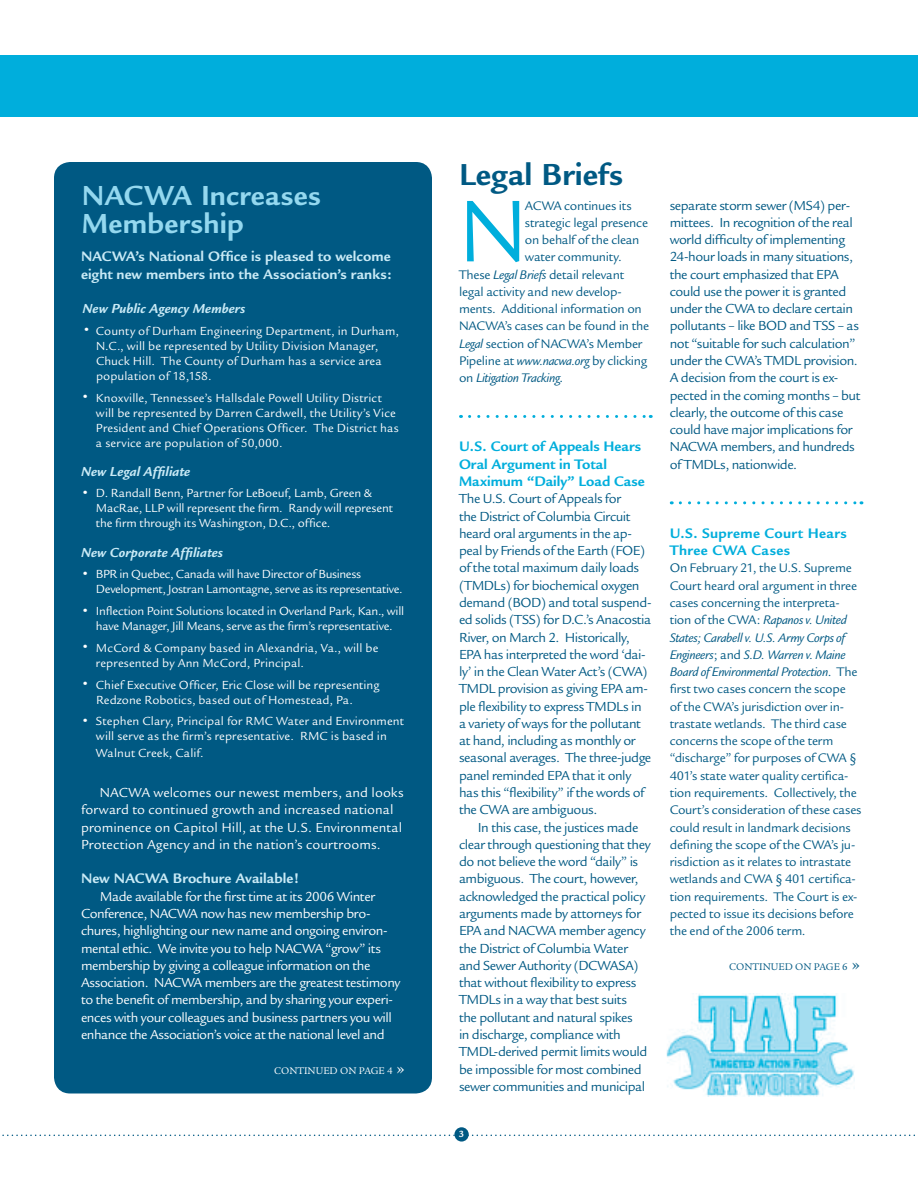
<style>
.page{position:relative;width:918px;height:1188px;background:#fff}
.page>*{position:absolute;margin:0;border:0;box-sizing:border-box;transform-origin:0 0}
.t1{font:95.25px "Legacy Sans";color:#00aedc}
.t2{font:700 33px "Legacy Sans";color:#005983}
.t3{font:700 30px/28.5px "Legacy Sans";letter-spacing:.005em;color:#94d8ef}
.t4{font:700 15px/17.2px "Legacy Sans";letter-spacing:.005em;color:#c9eaf6}
.t5{font:700 15px/17.2px "Legacy Sans";color:#00aedc}
.t6{font:700 15px/17.2px "Legacy Sans";letter-spacing:.025em;color:#00aedc}
.t7{font:14.25px/17.2px "Legacy Sans";letter-spacing:-.03em;color:#005983}
.t8{font:14.25px/17.2px "Legacy Sans";letter-spacing:-.025em;color:#fff}
.t9{font:14.25px/17.2px "Legacy Sans";letter-spacing:.005em;color:#fff}
.t10{font:italic 700 14.25px "Legacy Sans";letter-spacing:.005em;color:#c9eaf6}
.t11{font:13.5px/17.2px "Legacy Sans";letter-spacing:-.015em;color:#005983}
.t12{font:italic 13.5px "Legacy Sans";letter-spacing:-.025em;color:#005983}
.t13{font:12.75px/15px "Legacy Sans";letter-spacing:.005em;color:#fff}
.t14{font:12.75px/15px "Legacy Sans";letter-spacing:-.015em;color:#fff;text-align:center}
.t15{font:12.75px/15px "Legacy Sans";letter-spacing:-.025em;color:#fff}
.t16{font:10.5px "Legacy Serif";color:#005983}
.t17{font:10.5px "Legacy Serif";color:#fff}
.t18{font:700 9.75px "Legacy Sans";color:#fff}
.s1{font-size:30px}
.s2{font-size:18px}
.s3{font-style:italic}
.s4{font-style:normal}
.s5{font-family:"Legacy Serif";font-style:normal}
</style>
<div class="page">
<div style="left:0;top:55px;width:918px;height:62px;background:#00aedc"></div>
<svg style="left:2px;top:1135px;width:913px;height:1px"></svg>
<div style="left:454px;top:1127px;width:15px;height:15px;background:#005983;border-radius:50%"></div>
<svg style="left:470px;top:415px;width:181px;height:3px"></svg>
<svg style="left:680px;top:501px;width:182px;height:3px"></svg>
<img style="left:666px;top:994px;width:188px;height:103px">
<div style="left:54px;top:162px;width:378px;height:932px;background:#005983;border-radius:16px"></div>
<h3 class="t3" style="left:82px;top:184px;width:241px">NACWA Increases<br>Membership</h3>
<p class="t4" style="left:81px;top:249px;width:312px">NACWA’s National Office is pleased to welcome eight new members into the Association’s ranks:</p>
<p class="t10" style="left:82px;top:303px;width:165px">New Public Agency Members</p>
<p class="t13" style="left:96px;top:325px;width:304px;text-indent:-14px"><span class="s1">•</span> County of Durham Engineering Department, in Durham, N.C., will be represented by Utility Division Manager, Chuck Hill. The County of Durham has a service area population of 18,158.</p>
<p class="t13" style="left:96px;top:391px;width:304px;text-indent:-15px"><span class="s1">•</span> Knoxville, Tennessee’s Hallsdale Powell Utility District will be represented by Darren Cardwell, the Utility’s Vice President and Chief Operations Officer. The District has a service are population of 50,000.</p>
<p class="t10" style="left:81px;top:466px;width:111px">New Legal Affiliate</p>
<p class="t13" style="left:96px;top:487px;width:299px;text-indent:-15px"><span class="s1">•</span> D. Randall Benn, Partner for LeBoeuf, Lamb, Green &amp;<br>MacRae, LLP will represent the firm. Randy will represent the firm through its Washington, D.C., office.</p>
<p class="t10" style="left:81px;top:547px;width:144px">New Corporate Affiliates</p>
<p class="t15" style="left:96px;top:568px;width:308px;text-indent:-15px"><span class="s1">•</span> BPR in Quebec, Canada will have Director of Business<br>Development, Jostran Lamontagne, serve as its representative.</p>
<p class="t14" style="left:81px;top:605px;width:325px"><span class="s1">•</span> Inflection Point Solutions located in Overland Park, Kan., will have Manager, Jill Means, serve as the firm’s representative.</p>
<p class="t13" style="left:96px;top:642px;width:284px;text-indent:-15px"><span class="s1">•</span> McCord &amp; Company based in Alexandria, Va., will be represented by Ann McCord, Principal.</p>
<p class="t13" style="left:96px;top:678px;width:285px;text-indent:-15px"><span class="s1">•</span> Chief Executive Officer, Eric Close will be representing<br>Redzone Robotics, based out of Homestead, Pa.</p>
<p class="t13" style="left:81px;top:715px;width:325px;text-align:center"><span class="s1">•</span> Stephen Clary, Principal for RMC Water and Environment will serve as the firm’s representative. RMC is based in</p>
<p class="t13" style="left:96px;top:747px;width:109px">Walnut Creek, Calif.</p>
<p class="t9" style="left:81px;top:785px;width:324px;text-indent:19px">NACWA welcomes our newest members, and looks forward to continued growth and increased national prominence on Capitol Hill, at the U.S. Environmental Protection Agency and in the nation’s courtrooms.</p>
<p class="t4" style="left:81px;top:872px;width:220px">New NACWA Brochure Available!</p>
<p class="t8" style="left:81px;top:889px;width:321px;text-indent:19px">Made available for the first time at its 2006 Winter Conference, NACWA now has new membership bro&shy;chures, highlighting our new name and ongoing environ&shy;mental ethic. We invite you to help NACWA “grow” its membership by giving a colleague information on the Association. NACWA members are the greatest testimony to the benefit of membership, and by sharing your experi&shy;ences with your colleagues and business partners you will enhance the Association’s voice at the national level and</p>
<p class="t17" style="left:274px;top:1066px;width:132px">CONTINUED ON PAGE 4 <span class="s2">»</span></p>
<h2 class="t2" style="left:459px;top:162px;width:166px">Legal Briefs</h2>
<h1 class="t1" style="left:459px;top:195px;width:70px">N</h1>
<p class="t11" style="left:525px;top:198px;width:108px">ACWA continues its</p>
<p class="t11" style="left:525px;top:215px;width:125px">strategic legal presence</p>
<p class="t11" style="left:525px;top:233px;width:116px">on behalf of the clean</p>
<p class="t11" style="left:525px;top:250px;width:99px">water community.</p>
<p class="t11" style="left:459px;top:267px;width:167px">These <span class="s3">Legal Briefs</span> detail relevant</p>
<p class="t11" style="left:459px;top:284px;width:164px">legal activity and new develop-</p>
<p class="t11" style="left:459px;top:302px;width:184px">ments. Additional information on</p>
<p class="t11" style="left:459px;top:319px;width:192px">NACWA’s cases can be found in the</p>
<p class="t11" style="left:459px;top:336px;width:185px"><span class="s3">Legal</span> section of NACWA’s Member</p>
<p class="t11" style="left:459px;top:354px;width:190px">Pipeline at <span class="s3">www.nacwa.org</span> by clicking</p>
<p class="t12" style="left:459px;top:373px;width:105px"><span class="s4">on</span> Litigation Tracking<span class="s5">.</span></p>
<p class="t5" style="left:459px;top:440px;width:187px">U.S. Court of Appeals Hears<br>Oral Argument in Total<br>Maximum “Daily” Load Case</p>
<p class="t7" style="left:459px;top:492px;width:194px">The U.S. Court of Appeals for<br>the District of Columbia Circuit heard oral arguments in the ap&shy;peal by Friends of the Earth (FOE) of the total maximum daily loads (TMDLs) for biochemical oxygen demand (BOD) and total suspend&shy;ed solids (TSS) for D.C.’s Anacostia<br>River, on March 2. Historically,<br>EPA has interpreted the word ‘dai&shy;ly’ in the Clean Water Act’s (CWA)<br>TMDL provision as giving EPA am&shy;ple flexibility to express TMDLs in a variety of ways for the pollutant at hand, including as monthly or seasonal averages. The three-judge panel reminded EPA that it only has this “flexibility” if the words of the CWA are ambiguous.</p>
<p class="t7" style="left:459px;top:820px;width:193px;text-indent:19px">In this case, the justices made clear through questioning that they do not believe the word “daily” is ambiguous. The court, however, acknowledged the practical policy arguments made by attorneys for<br>EPA and NACWA member agency the District of Columbia Water and Sewer Authority (DCWASA) that without flexibility to express<br>TMDLs in a way that best suits<br>the pollutant and natural spikes<br>in discharge, compliance with<br>TMDL-derived permit limits would be impossible for most combined sewer communities and municipal</p>
<p class="t18" style="left:459px;top:1131px;width:7px">3</p>
<p class="t7" style="left:670px;top:198px;width:192px">separate storm sewer (MS4) per&shy;mittees. In recognition of the real world difficulty of implementing<br>24-hour loads in many situations, the court emphasized that EPA could use the power it is granted under the CWA to declare certain pollutants – like BOD and TSS – as not “suitable for such calculation” under the CWA’s TMDL provision.<br>A decision from the court is ex&shy;pected in the coming months – but clearly, the outcome of this case could have major implications for<br>NACWA members, and hundreds of TMDLs, nationwide.</p>
<p class="t6" style="left:670px;top:526px;width:179px">U.S. Supreme Court Hears<br>Three CWA Cases</p>
<p class="t11" style="left:670px;top:561px;width:193px">On February 21, the U.S. Supreme Court heard oral argument in three cases concerning the interpreta&shy;tion of the CWA: <span class="s3">Rapanos v. United States; Carabell v. U.S. Army Corps of Engineers</span>; and <span class="s3">S.D. Warren v. Maine Board of Environmental Protection</span>. The first two cases concern the scope<br>of the CWA’s jurisdiction over in&shy;trastate wetlands. The third case concerns the scope of the term “discharge” for purposes of CWA § 401’s state water quality certifica&shy;tion requirements. Collectively, the Court’s consideration of these cases could result in landmark decisions defining the scope of the CWA’s ju&shy;risdiction as it relates to intrastate wetlands and CWA § 401 certifica&shy;tion requirements. The Court is ex&shy;pected to issue its decisions before the end of the 2006 term.</p>
<p class="t16" style="left:729px;top:962px;width:132px">CONTINUED ON PAGE 6 <span class="s2">»</span></p>
</div>
